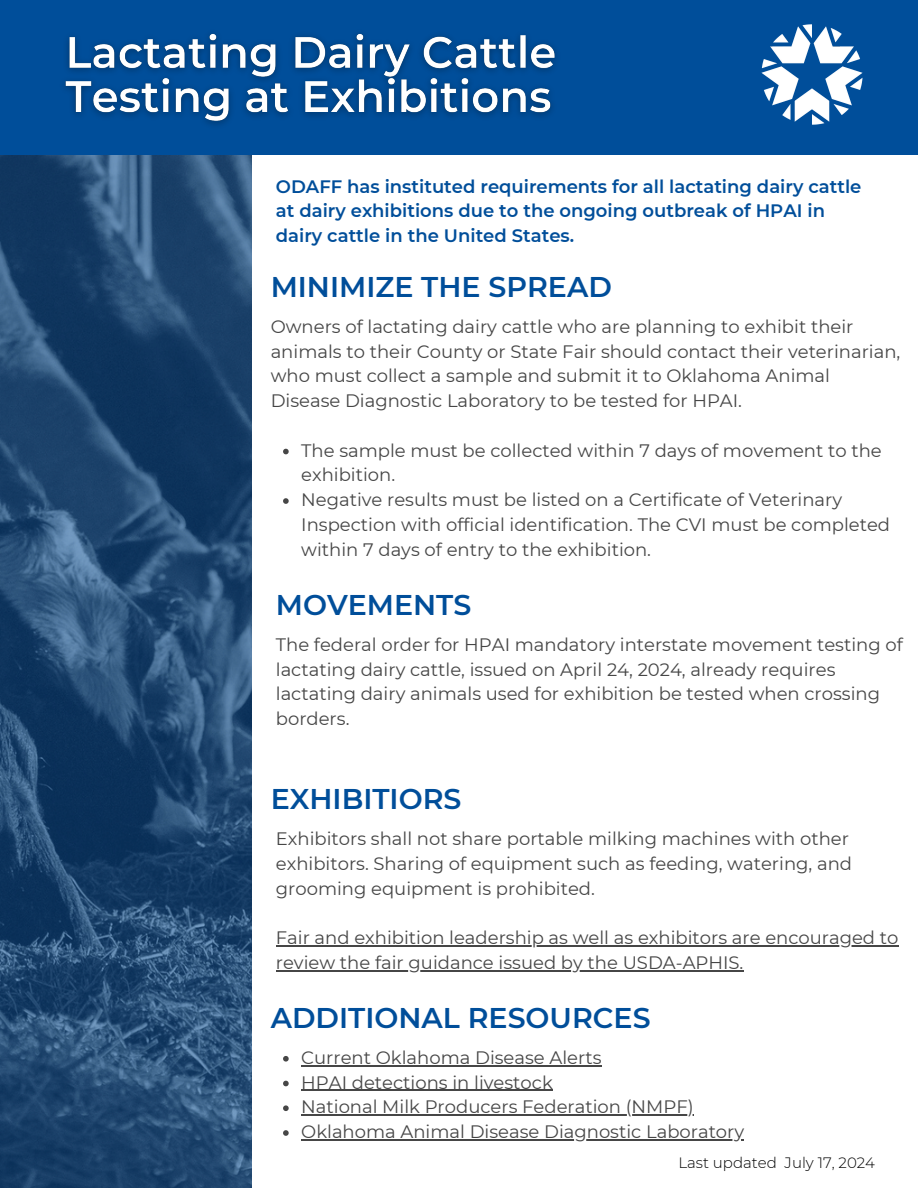
<style>
.page{position:relative;width:918px;height:1188px;background:#fff}
.page>*{position:absolute;margin:0;border:0;box-sizing:border-box;transform-origin:0 0}
.t1{font:600 28.5px "Montserrat";color:#004e9a}
.t2{font:18px/24.8px "Montserrat";color:#464646}
.t3{font:600 18px/24.8px "Montserrat";color:#004e9a}
.t4{font:300 15px "Montserrat";color:#000}
</style>
<div class="page">
<svg style="left:0;top:154px;width:251px;height:1034px"></svg>
<div style="left:0;top:0;width:918px;height:154px;background:#004e9a"></div>
<img style="left:761px;top:24px;width:102px;height:101px">
<img style="left:65px;top:33px;width:492px;height:92px">
<svg style="left:283px;top:449px;width:6px;height:5px"></svg>
<svg style="left:283px;top:498px;width:6px;height:6px"></svg>
<hr style="left:276px;top:945px;width:623px;height:2px;background:#464646">
<hr style="left:276px;top:970px;width:467px;height:1px;background:#464646">
<svg style="left:283px;top:1056px;width:6px;height:6px"></svg>
<hr style="left:301px;top:1065px;width:300px;height:1px;background:#464646">
<svg style="left:283px;top:1081px;width:6px;height:5px"></svg>
<hr style="left:301px;top:1090px;width:252px;height:1px;background:#464646">
<svg style="left:283px;top:1105px;width:6px;height:6px"></svg>
<hr style="left:301px;top:1114px;width:393px;height:2px;background:#464646">
<svg style="left:283px;top:1130px;width:6px;height:6px"></svg>
<hr style="left:301px;top:1139px;width:443px;height:1px;background:#464646">
<p class="t3" style="left:276px;top:174px;width:587px">ODAFF has instituted requirements for all lactating dairy cattle at dairy exhibitions due to the ongoing outbreak of HPAI in dairy cattle in the United States.</p>
<h3 class="t1" style="left:271px;top:269px;width:343px">MINIMIZE THE SPREAD</h3>
<p class="t2" style="left:271px;top:314px;width:631px">Owners of lactating dairy cattle who are planning to exhibit their animals to their County or State Fair should contact their veterinarian, who must collect a sample and submit it to Oklahoma Animal Disease Diagnostic Laboratory to be tested for HPAI.</p>
<h2 class="t2" style="left:301px;top:438px;width:582px">The sample must be collected within 7 days of movement to the exhibition.</h2>
<h4 class="t2" style="left:301px;top:487px;width:590px">Negative results must be listed on a Certificate of Veterinary<br>Inspection with official identification. The CVI must be completed within 7 days of entry to the exhibition.</h4>
<h2 class="t1" style="left:276px;top:587px;width:197px">MOVEMENTS</h2>
<h2 class="t2" style="left:276px;top:632px;width:629px">The federal order for HPAI mandatory interstate movement testing of lactating dairy cattle, issued on April 24, 2024, already requires lactating dairy animals used for exhibition be tested when crossing borders.</h2>
<h4 class="t1" style="left:271px;top:782px;width:192px">EXHIBITIORS</h4>
<h4 class="t2" style="left:276px;top:826px;width:578px">Exhibitors shall not share portable milking machines with other exhibitors. Sharing of equipment such as feeding, watering, and grooming equipment is prohibited.</h4>
<h4 class="t2" style="left:276px;top:925px;width:624px">Fair and exhibition leadership as well as exhibitors are encouraged to</h4>
<h2 class="t2" style="left:276px;top:950px;width:469px">review the fair guidance issued by the USDA-APHIS.</h2>
<p class="t1" style="left:271px;top:1001px;width:381px">ADDITIONAL RESOURCES</p>
<p class="t2" style="left:301px;top:1045px;width:302px">Current Oklahoma Disease Alerts</p>
<p class="t2" style="left:301px;top:1070px;width:253px">HPAI detections in livestock</p>
<p class="t2" style="left:301px;top:1094px;width:444px">National Milk Producers Federation (NMPF)<br>Oklahoma Animal Disease Diagnostic Laboratory</p>
<p class="t4" style="left:678px;top:1154px;width:198px">Last updated July 17, 2024</p>
</div>
